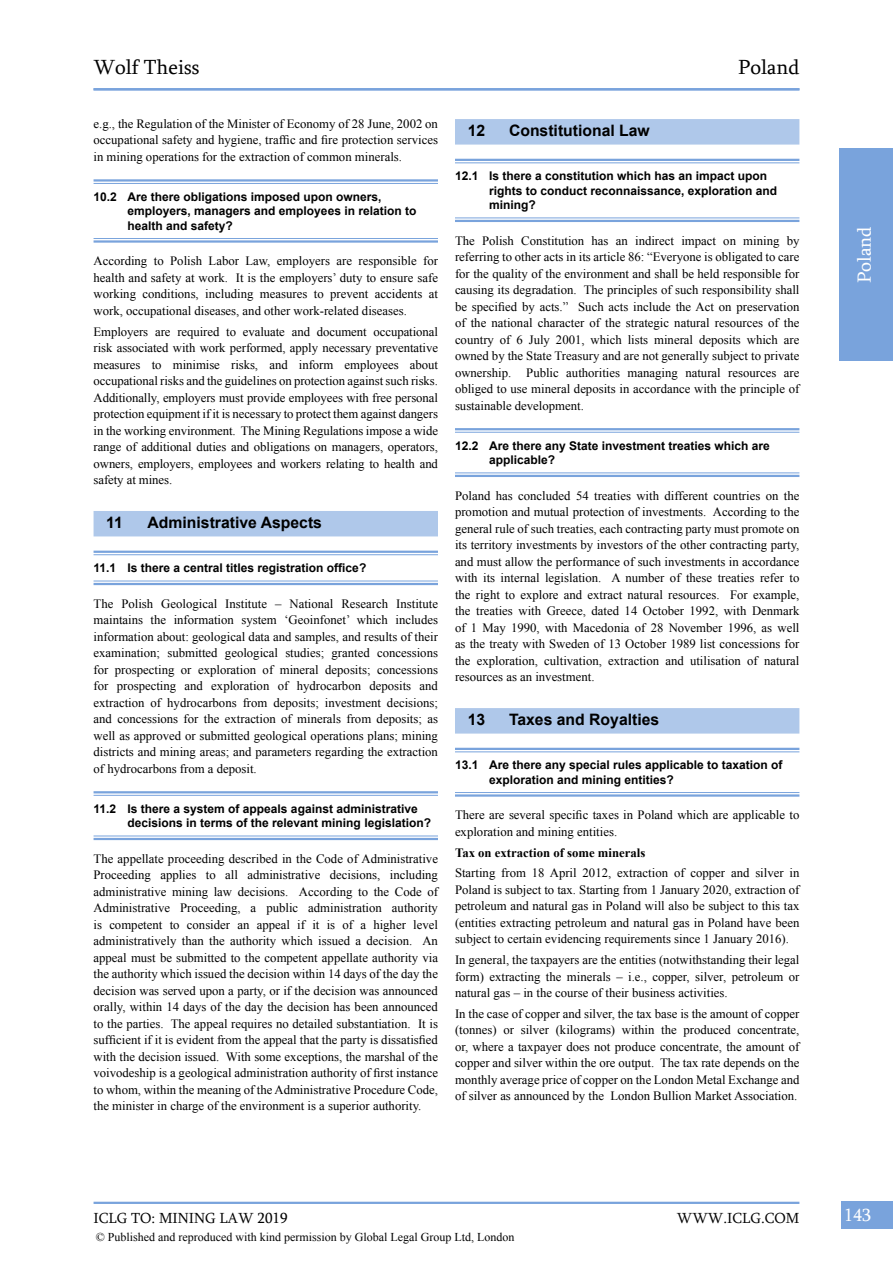
<style>
.page{position:relative;width:893px;height:1263px;background:#fff}
.page>*{position:absolute;margin:0;border:0;box-sizing:border-box;transform-origin:0 0}
.t1{font:21px "Sylfaen";color:#000}
.t2{font:19.5px "Sylfaen";color:#fff}
.t3{font:18px "Sylfaen";color:#fff}
.t4{font:700 15.75px "Arial";color:#000}
.t5{font:15px "Sylfaen";color:#000}
.t6{font:12.75px/16.5px "Times New Roman";color:#000;text-align:justify}
.t7{font:700 12.75px "Times New Roman";color:#000}
.t8{font:700 12px/14.4px "Arial";color:#000}
.t9{font:12px "Times New Roman";color:#000}
</style>
<div class="page">
<div style="left:841px;top:1201px;width:52px;height:28px;background:#79a3dc"></div>
<hr style="left:94px;top:1202px;width:705px;height:2px;background:#79a3dc">
<div style="left:840px;top:148px;width:53px;height:213px;background:#79a3dc"></div>
<div style="left:455px;top:119px;width:344px;height:26px;background:#afc8ea"></div>
<hr style="left:455px;top:159px;width:344px;height:2px;background:#79a3dc">
<hr style="left:455px;top:162px;width:344px;height:1px;background:#79a3dc">
<hr style="left:455px;top:218px;width:344px;height:1px;background:#79a3dc">
<hr style="left:455px;top:220px;width:344px;height:2px;background:#79a3dc">
<hr style="left:455px;top:428px;width:344px;height:2px;background:#79a3dc">
<hr style="left:455px;top:432px;width:344px;height:1px;background:#79a3dc">
<hr style="left:455px;top:472px;width:344px;height:1px;background:#79a3dc">
<hr style="left:455px;top:475px;width:344px;height:2px;background:#79a3dc">
<div style="left:455px;top:708px;width:344px;height:26px;background:#afc8ea"></div>
<hr style="left:455px;top:748px;width:344px;height:2px;background:#79a3dc">
<hr style="left:455px;top:751px;width:344px;height:1px;background:#79a3dc">
<hr style="left:455px;top:792px;width:344px;height:1px;background:#79a3dc">
<hr style="left:455px;top:794px;width:344px;height:3px;background:#79a3dc">
<hr style="left:94px;top:179px;width:344px;height:3px;background:#79a3dc">
<hr style="left:94px;top:183px;width:344px;height:1px;background:#79a3dc">
<hr style="left:94px;top:238px;width:344px;height:1px;background:#79a3dc">
<hr style="left:94px;top:240px;width:344px;height:3px;background:#79a3dc">
<div style="left:94px;top:511px;width:344px;height:25px;background:#afc8ea"></div>
<hr style="left:94px;top:551px;width:344px;height:2px;background:#79a3dc">
<hr style="left:94px;top:554px;width:344px;height:1px;background:#79a3dc">
<hr style="left:94px;top:581px;width:344px;height:1px;background:#79a3dc">
<hr style="left:94px;top:583px;width:344px;height:2px;background:#79a3dc">
<hr style="left:94px;top:791px;width:344px;height:2px;background:#79a3dc">
<hr style="left:94px;top:795px;width:344px;height:1px;background:#79a3dc">
<hr style="left:94px;top:836px;width:344px;height:1px;background:#79a3dc">
<hr style="left:94px;top:838px;width:344px;height:2px;background:#79a3dc">
<hr style="left:94px;top:88px;width:705px;height:2px;background:#79a3dc">
<h1 class="t1" style="left:94px;top:53px;width:107px">Wolf Theiss</h1>
<h1 class="t1" style="left:738px;top:53px;width:63px">Poland</h1>
<p class="t6" style="left:94px;top:115px;width:346px">e.g., the Regulation of the Minister of Economy of 28 June, 2002 on occupational safety and hygiene, traffic and fire protection services in mining operations for the extraction of common minerals.</p>
<p class="t8" style="left:128px;top:190px;width:290px;text-indent:-34px">10.2 Are there obligations imposed upon owners, employers, managers and employees in relation to health and safety?</p>
<p class="t6" style="left:94px;top:252px;width:346px">According to Polish Labor Law, employers are responsible for health and safety at work. It is the employers’ duty to ensure safe working conditions, including measures to prevent accidents at work, occupational diseases, and other work-related diseases.</p>
<p class="t6" style="left:94px;top:323px;width:346px">Employers are required to evaluate and document occupational risk associated with work performed, apply necessary preventative measures to minimise risks, and inform employees about occupational risks and the guidelines on protection against such risks.<br>Additionally, employers must provide employees with free personal protection equipment if it is necessary to protect them against dangers in the working environment. The Mining Regulations impose a wide range of additional duties and obligations on managers, operators, owners, employers, employees and workers relating to health and safety at mines.</p>
<p class="t4" style="left:106px;top:511px;width:18px">11</p>
<p class="t4" style="left:148px;top:511px;width:176px">Administrative Aspects</p>
<p class="t8" style="left:94px;top:561px;width:274px">11.1 Is there a central titles registration office?</p>
<p class="t6" style="left:94px;top:595px;width:346px">The Polish Geological Institute – National Research Institute maintains the information system ‘Geoinfonet’ which includes information about: geological data and samples, and results of their examination; submitted geological studies; granted concessions for prospecting or exploration of mineral deposits; concessions for prospecting and exploration of hydrocarbon deposits and extraction of hydrocarbons from deposits; investment decisions; and concessions for the extraction of minerals from deposits; as well as approved or submitted geological operations plans; mining districts and mining areas; and parameters regarding the extraction of hydrocarbons from a deposit.</p>
<p class="t8" style="left:128px;top:801px;width:305px;text-indent:-34px">11.2 Is there a system of appeals against administrative decisions in terms of the relevant mining legislation?</p>
<p class="t6" style="left:94px;top:850px;width:346px">The appellate proceeding described in the Code of Administrative Proceeding applies to all administrative decisions, including administrative mining law decisions. According to the Code of Administrative Proceeding, a public administration authority is competent to consider an appeal if it is of a higher level administratively than the authority which issued a decision. An appeal must be submitted to the competent appellate authority via the authority which issued the decision within 14 days of the day the decision was served upon a party, or if the decision was announced orally, within 14 days of the day the decision has been announced to the parties. The appeal requires no detailed substantiation. It is sufficient if it is evident from the appeal that the party is dissatisfied with the decision issued. With some exceptions, the marshal of the voivodeship is a geological administration authority of first instance to whom, within the meaning of the Administrative Procedure Code, the minister in charge of the environment is a superior authority.</p>
<p class="t4" style="left:468px;top:119px;width:19px">12</p>
<p class="t4" style="left:509px;top:119px;width:142px">Constitutional Law</p>
<p class="t8" style="left:489px;top:169px;width:290px;text-indent:-34px">12.1 Is there a constitution which has an impact upon rights to conduct reconnaissance, exploration and mining?</p>
<p class="t6" style="left:455px;top:232px;width:346px">The Polish Constitution has an indirect impact on mining by referring to other acts in its article 86: “Everyone is obligated to care for the quality of the environment and shall be held responsible for causing its degradation. The principles of such responsibility shall be specified by acts.” Such acts include the Act on preservation of the national character of the strategic natural resources of the country of 6 July 2001, which lists mineral deposits which are owned by the State Treasury and are not generally subject to private ownership. Public authorities managing natural resources are obliged to use mineral deposits in accordance with the principle of sustainable development.</p>
<p class="t8" style="left:489px;top:438px;width:282px;text-indent:-34px">12.2 Are there any State investment treaties which are applicable?</p>
<p class="t6" style="left:455px;top:487px;width:346px">Poland has concluded 54 treaties with different countries on the promotion and mutual protection of investments. According to the general rule of such treaties, each contracting party must promote on its territory investments by investors of the other contracting party, and must allow the performance of such investments in accordance with its internal legislation. A number of these treaties refer to the right to explore and extract natural resources. For example, the treaties with Greece, dated 14 October 1992, with Denmark of 1 May 1990, with Macedonia of 28 November 1996, as well as the treaty with Sweden of 13 October 1989 list concessions for the exploration, cultivation, extraction and utilisation of natural resources as an investment.</p>
<p class="t4" style="left:468px;top:708px;width:19px">13</p>
<p class="t4" style="left:509px;top:708px;width:152px">Taxes and Royalties</p>
<p class="t8" style="left:489px;top:758px;width:295px;text-indent:-34px">13.1 Are there any special rules applicable to taxation of exploration and mining entities?</p>
<p class="t6" style="left:455px;top:806px;width:346px">There are several specific taxes in Poland which are applicable to exploration and mining entities.</p>
<p class="t7" style="left:455px;top:843px;width:192px">Tax on extraction of some minerals</p>
<p class="t6" style="left:455px;top:864px;width:346px">Starting from 18 April 2012, extraction of copper and silver in Poland is subject to tax. Starting from 1 January 2020, extraction of petroleum and natural gas in Poland will also be subject to this tax (entities extracting petroleum and natural gas in Poland have been subject to certain evidencing requirements since 1 January 2016).</p>
<p class="t6" style="left:455px;top:951px;width:346px">In general, the taxpayers are the entities (notwithstanding their legal form) extracting the minerals – i.e., copper, silver, petroleum or natural gas – in the course of their business activities.</p>
<p class="t6" style="left:455px;top:1005px;width:346px">In the case of copper and silver, the tax base is the amount of copper (tonnes) or silver (kilograms) within the produced concentrate, or, where a taxpayer does not produce concentrate, the amount of copper and silver within the ore output. The tax rate depends on the monthly average price of copper on the London Metal Exchange and of silver as announced by the London Bullion Market Association.</p>
<h2 class="t2" style="left:851px;top:283px;width:58px;rotate:-90deg">Poland</h2>
<p class="t5" style="left:94px;top:1208px;width:196px">ICLG TO: MINING LAW 2019</p>
<p class="t5" style="left:677px;top:1208px;width:124px">WWW.ICLG.COM</p>
<h3 class="t3" style="left:844px;top:1202px;width:28px">143</h3>
<p class="t9" style="left:96px;top:1229px;width:420px">© Published and reproduced with kind permission by Global Legal Group Ltd, London</p>
</div>
